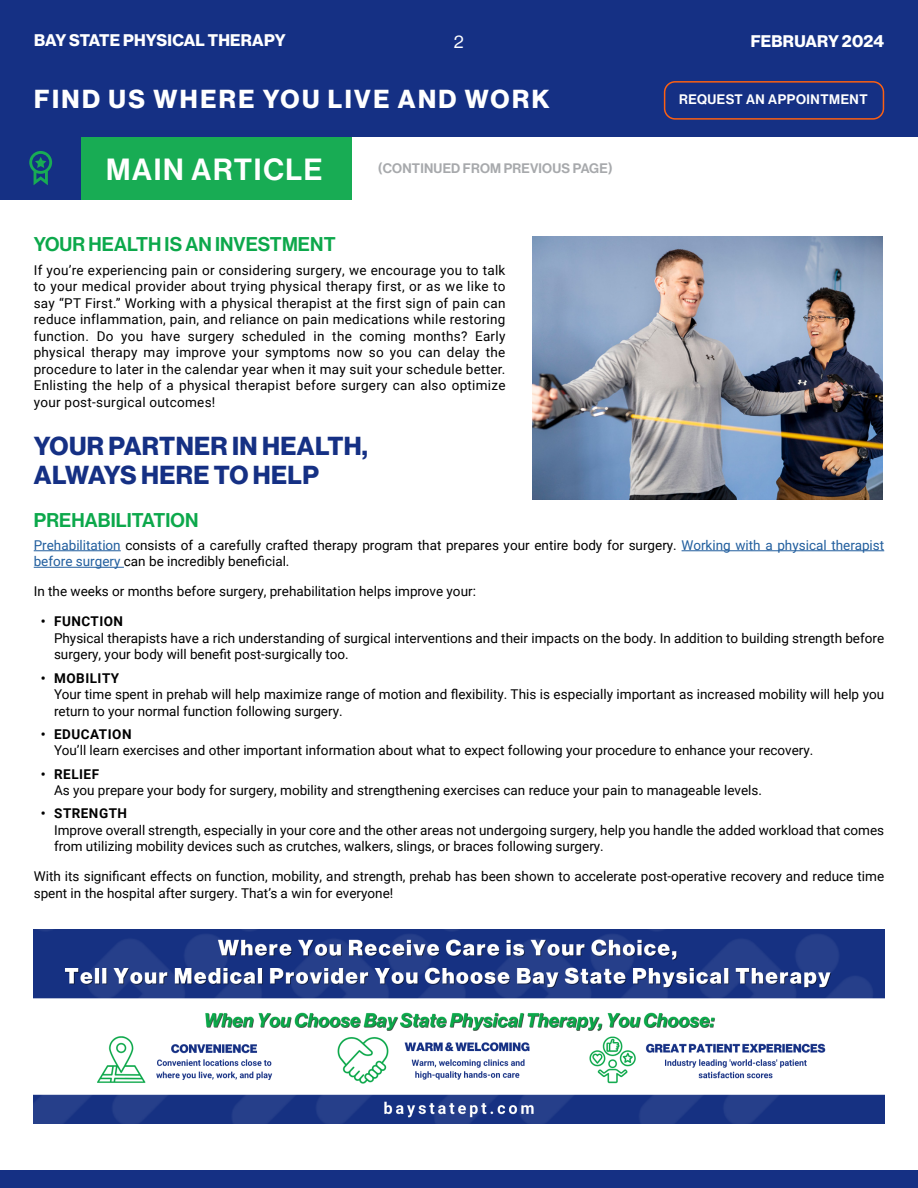
<style>
.page{position:relative;width:918px;height:1188px;background:#fff}
.page>*{position:absolute;margin:0;border:0;box-sizing:border-box;transform-origin:0 0}
.Title_2{font:30px "N Haas Grotesk DS Pro 65 Md";letter-spacing:.055em;color:#fff}
.Body{font:25.5px/28.5px "N Haas Grotesk DS Pro 75 Bd";letter-spacing:.015em;color:#153084}
.t1{font:25.5px "N Haas Grotesk DS Pro 75 Bd";letter-spacing:.095em;color:#fff}
.Body-2{font:19.5px "N Haas Grotesk DS Pro 65 Md";letter-spacing:.005em;color:#0ca84b}
.t2{font:18px "N Haas Grotesk DS Pro 55 Rg";color:#fff}
.t3{font:16.5px "N Haas Grotesk DS Pro 75 Bd";letter-spacing:.015em;color:#fff}
.Body-3{font:13.5px/16.5px "Roboto";color:#000}
.t4{font:700 13.5px "Roboto";letter-spacing:.035em;color:#000}
.Body-4{font:13.5px "N Haas Grotesk DS Pro 65 Md";letter-spacing:.015em;color:#a7a9ac}
.t5{font:13.5px "N Haas Grotesk DS Pro 65 Md";letter-spacing:.04em;color:#fff}
.s1{color:#215e9e}
</style>
<div class="page">
<div style="left:0;top:0;width:918px;height:137px;background:#153084"></div>
<div style="left:664px;top:81px;width:220px;height:39px;border:2px solid #fc6012;border-radius:10px"></div>
<div style="left:0;top:1170px;width:918px;height:18px;background:#153084"></div>
<div style="left:0;top:137px;width:81px;height:62px;background:#153084"></div>
<svg style="left:29px;top:151px;width:23px;height:34px"></svg>
<div style="left:81px;top:137px;width:270px;height:62px;background:#18ac54"></div>
<hr style="left:34px;top:550px;width:87px;height:1px;background:#215e9e">
<hr style="left:682px;top:550px;width:202px;height:1px;background:#215e9e">
<hr style="left:34px;top:567px;width:90px;height:1px;background:#215e9e">
<img style="left:532px;top:236px;width:351px;height:263px">
<img style="left:34px;top:930px;width:850px;height:194px">
<p class="t3" style="left:34px;top:31px;width:253px">BAY STATE PHYSICAL THERAPY</p>
<h3 class="t2" style="left:454px;top:31px;width:12px">2</h3>
<p class="t3" style="left:751px;top:31px;width:135px">FEBRUARY 2024</p>
<h2 class="t1" style="left:34px;top:84px;width:517px">FIND US WHERE YOU LIVE AND WORK</h2>
<p class="t5" style="left:679px;top:92px;width:190px">REQUEST AN APPOINTMENT</p>
<p class="Title_2" style="left:106px;top:152px;width:218px">MAIN ARTICLE</p>
<p class="Body-4" style="left:378px;top:161px;width:236px">(CONTINUED FROM PREVIOUS PAGE)</p>
<p class="Body-2" style="left:34px;top:233px;width:303px">YOUR HEALTH IS AN INVESTMENT</p>
<p class="Body-3" style="left:34px;top:261px;width:473px;text-align:justify">If you’re experiencing pain or considering surgery, we encourage you to talk to your medical provider about trying physical therapy first, or as we like to say “PT First.” Working with a physical therapist at the first sign of pain can reduce inflammation, pain, and reliance on pain medications while restoring function. Do you have surgery scheduled in the coming months? Early physical therapy may improve your symptoms now so you can delay the procedure to later in the calendar year when it may suit your schedule better.<br>Enlisting the help of a physical therapist before surgery can also optimize your post-surgical outcomes!</p>
<p class="Body" style="left:34px;top:432px;width:335px">YOUR PARTNER IN HEALTH,<br>ALWAYS HERE TO HELP</p>
<p class="Body-2" style="left:34px;top:508px;width:166px">PREHABILITATION</p>
<p class="Body-3" style="left:34px;top:536px;width:852px"><span class="s1">Prehabilitation</span> consists of a carefully crafted therapy program that prepares your entire body for surgery. <span class="s1">Working with a physical therapist before surgery</span> can be incredibly beneficial.</p>
<p class="Body-3" style="left:34px;top:583px;width:444px">In the weeks or months before surgery, prehabilitation helps improve your:</p>
<p class="t4" style="left:41px;top:612px;width:84px">• FUNCTION</p>
<p class="Body-3" style="left:54px;top:629px;width:832px">Physical therapists have a rich understanding of surgical interventions and their impacts on the body. In addition to building strength before surgery, your body will benefit post-surgically too.</p>
<p class="t4" style="left:41px;top:668px;width:80px">• MOBILITY</p>
<p class="Body-3" style="left:54px;top:685px;width:832px">Your time spent in prehab will help maximize range of motion and flexibility. This is especially important as increased mobility will help you return to your normal function following surgery.</p>
<p class="t4" style="left:41px;top:725px;width:92px">• EDUCATION</p>
<p class="Body-3" style="left:54px;top:742px;width:761px">You’ll learn exercises and other important information about what to expect following your procedure to enhance your recovery.</p>
<p class="t4" style="left:41px;top:764px;width:60px">• RELIEF</p>
<p class="Body-3" style="left:54px;top:781px;width:709px">As you prepare your body for surgery, mobility and strengthening exercises can reduce your pain to manageable levels.</p>
<p class="t4" style="left:41px;top:804px;width:88px">• STRENGTH</p>
<p class="Body-3" style="left:54px;top:821px;width:832px">Improve overall strength, especially in your core and the other areas not undergoing surgery, help you handle the added workload that comes from utilizing mobility devices such as crutches, walkers, slings, or braces following surgery.</p>
<p class="Body-3" style="left:34px;top:868px;width:852px">With its significant effects on function, mobility, and strength, prehab has been shown to accelerate post-operative recovery and reduce time spent in the hospital after surgery. That’s a win for everyone!</p>
</div>
